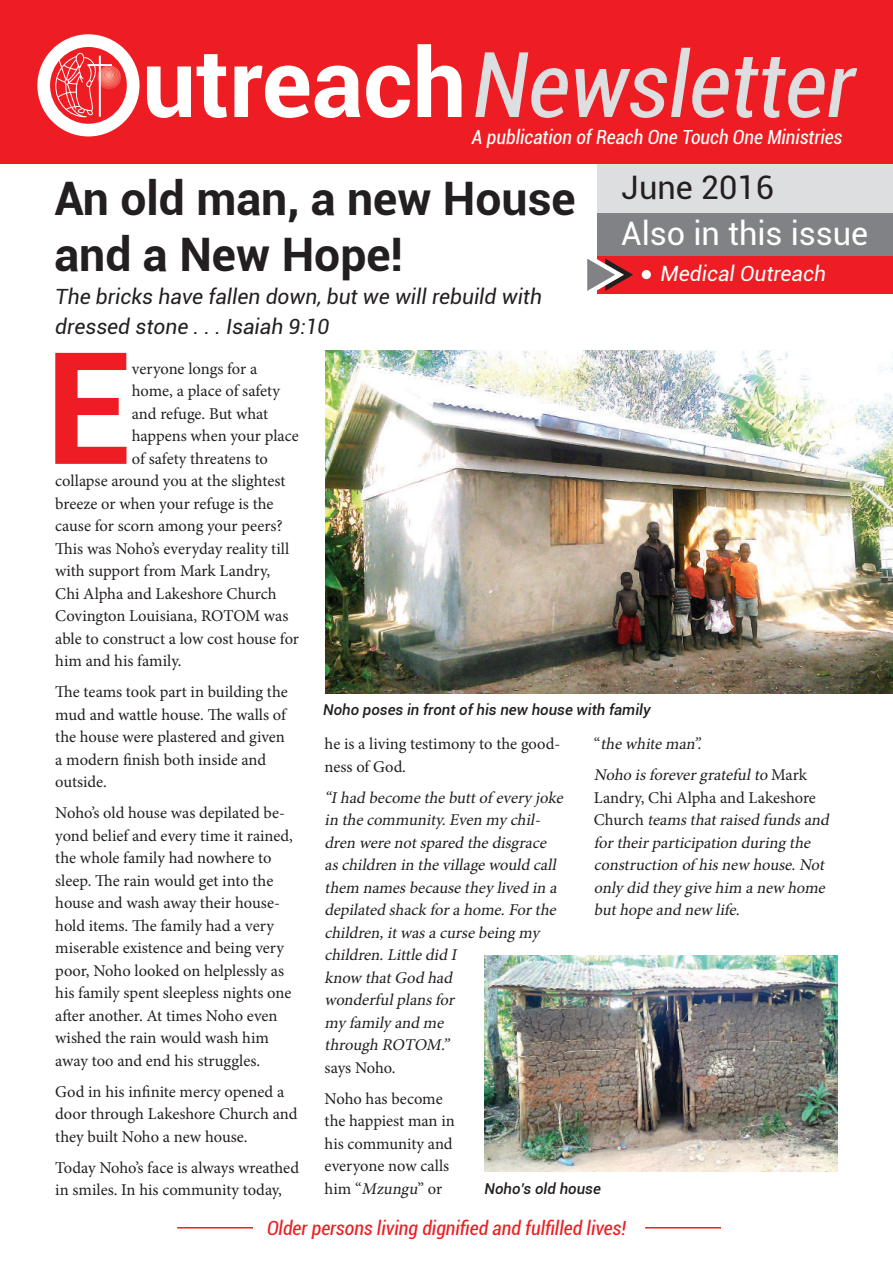
<style>
.page{position:relative;width:893px;height:1263px;background:#fff}
.page>*{position:absolute;margin:0;border:0;box-sizing:border-box;transform-origin:0 0}
.t1{font:700 156.15px "Roboto";color:#ee1d23}
.t2{font:italic condensed 90.9px "Roboto";color:#dddee0}
.t3{font:700 46.2px/55.5px "Roboto";color:#231f20}
.t4{font:32.4px "Roboto";color:#fff}
.t5{font:32.4px "Roboto";color:#231f20}
.t6{font:italic 21px/30px "Roboto";color:#231f20}
.t7{font:italic 21px "Roboto";color:#fff}
.t8{font:italic condensed 19.5px "Roboto";color:#ee1d23}
.t9{font:italic condensed 19.5px "Roboto";color:#fff}
.t10{font:16.5px/22.5px "Minion Pro";letter-spacing:-.005em;color:#231f20}
.t11{font:italic 16.5px/22.5px "Minion Pro";letter-spacing:-.01em;color:#231f20}
.t12{font:italic 500 15px "Roboto";color:#231f20}
.s1{font-weight:700;font-style:normal;font-stretch:normal;font-size:95.55px;color:#fff}
.s2{font-style:normal}
.s3{font-style:italic}
</style>
<div class="page">
<div style="left:597px;top:213px;width:296px;height:81px;background:#ee1d23"></div>
<div style="left:597px;top:213px;width:296px;height:43px;background:#808285"></div>
<div style="left:597px;top:164px;width:296px;height:49px;background:#dddee0"></div>
<div style="left:0;top:0;width:893px;height:164px;background:#ee1d23"></div>
<div style="left:642px;top:270px;width:9px;height:9px;background:#fff;border-radius:50%"></div>
<svg style="left:37px;top:34px;width:103px;height:102px"></svg>
<img style="left:325px;top:351px;width:568px;height:343px">
<svg style="left:587px;top:258px;width:46px;height:33px"></svg>
<hr style="left:177px;top:1227px;width:76px;height:1px;background:#ee1d23">
<hr style="left:645px;top:1227px;width:76px;height:1px;background:#ee1d23">
<img style="left:484px;top:956px;width:354px;height:215px">
<h2 class="t2" style="left:142px;top:22px;width:714px"><span class="s1">utreach</span>Newsletter</h2>
<p class="t9" style="left:472px;top:123px;width:372px">A publication of Reach One Touch One Ministries</p>
<h3 class="t3" style="left:54px;top:169px;width:523px">An old man, a new House and a New Hope!</h3>
<p class="t6" style="left:55px;top:280px;width:488px">The bricks have fallen down, but we will rebuild with dressed stone . . . Isaiah 9:10</p>
<h3 class="t5" style="left:621px;top:165px;width:154px">June 2016</h3>
<h3 class="t4" style="left:621px;top:210px;width:248px">Also in this issue</h3>
<p class="t7" style="left:661px;top:259px;width:167px">Medical Outreach</p>
<h1 class="t1" style="left:45px;top:298px;width:88px">E</h1>
<p class="t10" style="left:132px;top:357px;width:127px">veryone longs for a</p>
<p class="t10" style="left:132px;top:380px;width:150px">home, a place of safety</p>
<p class="t10" style="left:132px;top:402px;width:138px">and refuge. But what</p>
<p class="t10" style="left:132px;top:425px;width:168px">happens when your place</p>
<p class="t10" style="left:132px;top:447px;width:138px">of safety threatens to</p>
<p class="t10" style="left:55px;top:470px;width:232px">collapse around you at the slightest</p>
<p class="t10" style="left:55px;top:492px;width:220px">breeze or when your refuge is the</p>
<p class="t10" style="left:55px;top:515px;width:229px">cause for scorn among your peers?</p>
<p class="t10" style="left:55px;top:537px;width:236px">This was Noho’s everyday reality till</p>
<p class="t10" style="left:55px;top:560px;width:216px">with support from Mark Landry,</p>
<p class="t10" style="left:55px;top:582px;width:223px">Chi Alpha and Lakeshore Church</p>
<p class="t10" style="left:55px;top:605px;width:235px">Covington Louisiana, ROTOM was</p>
<p class="t10" style="left:55px;top:627px;width:245px">able to construct a low cost house for</p>
<p class="t10" style="left:55px;top:650px;width:128px">him and his family.</p>
<p class="t10" style="left:55px;top:681px;width:234px">The teams took part in building the mud and wattle house. The walls of the house were plastered and given a modern finish both inside and outside.</p>
<p class="t10" style="left:55px;top:802px;width:239px">Noho’s old house was depilated be&shy;yond belief and every time it rained, the whole family had nowhere to sleep. The rain would get into the house and wash away their house&shy;hold items. The family had a very miserable existence and being very poor, Noho looked on helplessly as his family spent sleepless nights one after another. At times Noho even wished the rain would wash him away too and end his struggles.</p>
<p class="t10" style="left:55px;top:1080px;width:244px">God in his infinite mercy opened a door through Lakeshore Church and they built Noho a new house.</p>
<p class="t10" style="left:55px;top:1156px;width:245px">Today Noho’s face is always wreathed in smiles. In his community today,</p>
<p class="t12" style="left:323px;top:699px;width:329px">Noho poses in front of his new house with family</p>
<p class="t11" style="left:594px;top:729px;width:215px;line-height:31px"><span class="s2">“</span> thewhiteman”.<br>Noho isforevergratefulto <span class="s2">M a r k</span></p>
<p class="t11" style="left:594px;top:786px;width:240px"><span class="s2">Landry, Chi Alpha and Lakeshore<br>C h u r c h</span> teamsthatraised fundsand fortheirparticipation during the construction of hisnew house.Not only did they givehim anew home buthopeand new life.</p>
<p class="t10" style="left:325px;top:733px;width:237px">he is a living testimony to the good&shy;ness of God.</p>
<p class="t11" style="left:325px;top:786px;width:244px">“Ihad becomethebuttof every j oke in thecommunity.Even my chil&shy;dren werenotspared thedisgrace aschildren in thevillagewould call them namesbecausethey lived in a depilated shack forahome.Forthe children,itwasacursebeing my children.Littledid I<br>know thatGod had wonderfulplansfor<br>my family and me<br>through ROTOM.”</p>
<p class="t10" style="left:325px;top:1052px;width:120px;line-height:31px">says Noho.<br>Noho has become</p>
<p class="t10" style="left:325px;top:1110px;width:132px">the happiest man in his community and everyone now calls h i m “ <span class="s3">Mzungu</span>” o r</p>
<p class="t12" style="left:484px;top:1178px;width:118px">Noho’s old house</p>
<p class="t8" style="left:267px;top:1214px;width:360px">Older persons living dignified and fulfilled lives!</p>
</div>
